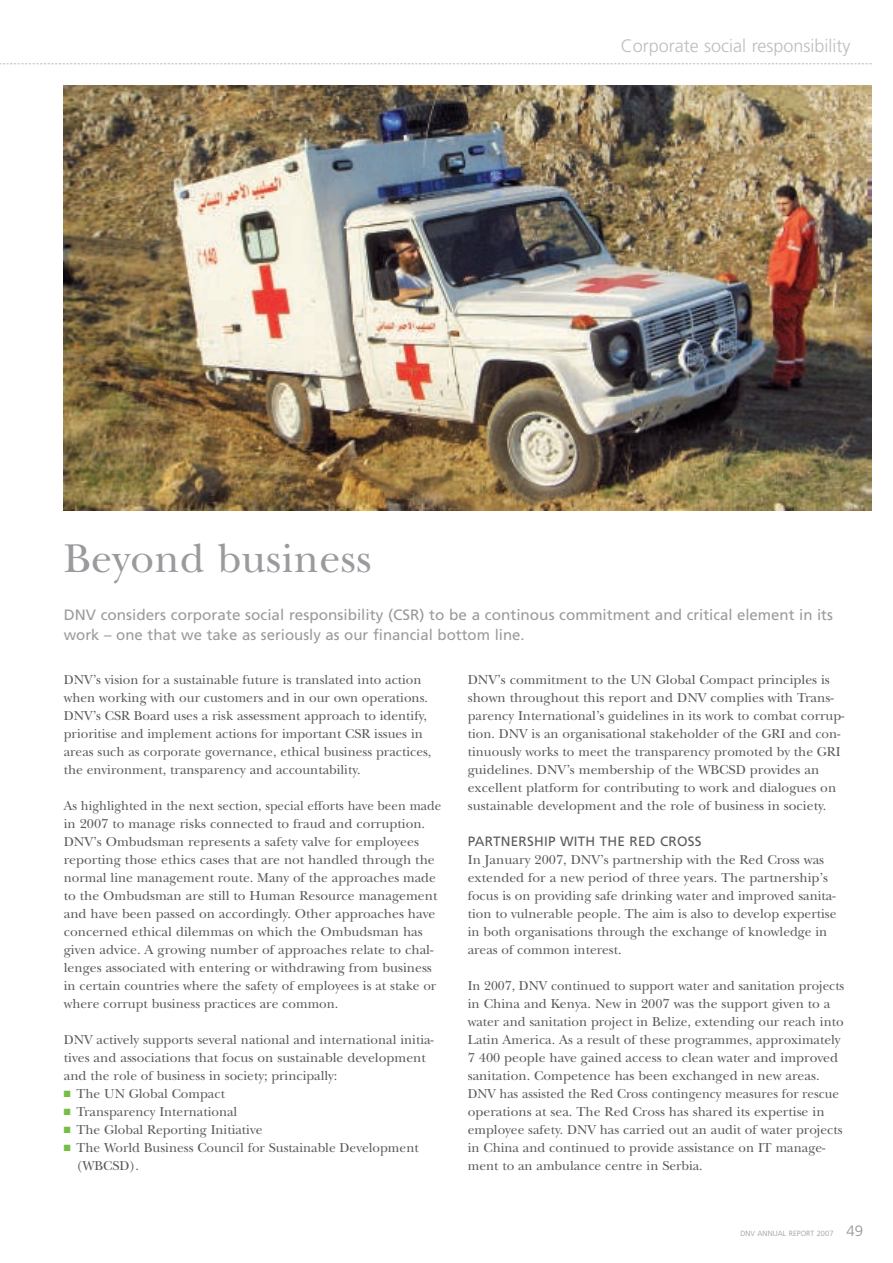
<style>
.page{position:relative;width:893px;height:1263px;background:#fff}
.page>*{position:absolute;margin:0;border:0;box-sizing:border-box;transform-origin:0 0}
.t1{font:42px "New Baskerville";letter-spacing:.01em;color:#999b9e}
.t2{font:300 18px "Frutiger";color:#bcbdc0}
.t3{font:15px/19.5px "Frutiger";color:#999b9e}
.t4{font:13.5px/18px "New Baskerville";color:#5a5a5d}
.t5{font:13.5px "Frutiger";letter-spacing:.015em;color:#5a5a5d}
.t6{font:300 7.5px "Frutiger";letter-spacing:.01em;color:#939598}
.s1{color:#74bf43}
.s2{font-size:15px}
</style>
<div class="page">
<svg style="left:0;top:63px;width:872px;height:1px"></svg>
<img style="left:64px;top:85px;width:808px;height:425px">
<h1 class="t1" style="left:64px;top:541px;width:309px">Beyond business</h1>
<h2 class="t2" style="left:621px;top:38px;width:231px">Corporate social responsibility</h2>
<p class="t3" style="left:64px;top:606px;width:771px">DNV considers corporate social responsibility (CSR) to be a continous commitment and critical element in its work – one that we take as seriously as our financial bottom line.</p>
<p class="t4" style="left:64px;top:672px;width:369px">DNV’s vision for a sustainable future is translated into action when working with our customers and in our own operations.<br>DNV’s CSR Board uses a risk assessment approach to identify, prioritise and implement actions for important CSR issues in areas such as corporate governance, ethical business practices, the environment, transparency and accountability.</p>
<p class="t4" style="left:64px;top:798px;width:379px">As highlighted in the next section, special efforts have been made in 2007 to manage risks connected to fraud and corruption.<br>DNV’s Ombudsman represents a safety valve for employees reporting those ethics cases that are not handled through the normal line management route. Many of the approaches made to the Ombudsman are still to Human Resource management and have been passed on accordingly. Other approaches have concerned ethical dilemmas on which the Ombudsman has given advice. A growing number of approaches relate to chal&shy;lenges associated with entering or withdrawing from business in certain countries where the safety of employees is at stake or where corrupt business practices are common.</p>
<p class="t4" style="left:64px;top:1032px;width:372px">DNV actively supports several national and international initia&shy;tives and associations that focus on sustainable development and the role of business in society; principally:</p>
<p class="t4" style="left:64px;top:1086px;width:163px"><span class="s1">■</span> The UN Global Compact</p>
<p class="t4" style="left:64px;top:1104px;width:175px"><span class="s1">■</span> Transparency International</p>
<p class="t4" style="left:64px;top:1122px;width:200px"><span class="s1">■</span> The Global Reporting Initiative</p>
<p class="t4" style="left:77px;top:1140px;width:344px;text-indent:-13px"><span class="s1">■</span> The World Business Council for Sustainable Development (WBCSD).</p>
<p class="t4" style="left:468px;top:672px;width:378px">DNV’s commitment to the UN Global Compact principles is shown throughout this report and DNV complies with Trans - parency International’s guidelines in its work to combat corrup&shy;tion. DNV is an organisational stakeholder of the GRI and con&shy;tinuously works to meet the transparency promoted by the GRI guidelines. DNV’s membership of the WBCSD provides an excellent platform for contributing to work and dialogues on sustainable development and the role of business in society.</p>
<p class="t5" style="left:468px;top:836px;width:235px">PARTNERSHIP WITH THE RED CROSS</p>
<p class="t4" style="left:468px;top:852px;width:370px">In January 2007, DNV’s partnership with the Red Cross was extended for a new period of three years. The partnership’s focus is on providing safe drinking water and improved sanita&shy;tion to vulnerable people. The aim is also to develop expertise in both organisations through the exchange of knowledge in areas of common interest.</p>
<p class="t4" style="left:468px;top:978px;width:378px">In 2007, DNV continued to support water and sanitation projects in China and Kenya. New in 2007 was the support given to a water and sanitation project in Belize, extending our reach into Latin America. As a result of these programmes, approximately 7 400 people have gained access to clean water and improved sanitation. Competence has been exchanged in new areas.<br>DNV has assisted the Red Cross contingency measures for rescue operations at sea. The Red Cross has shared its expertise in employee safety. DNV has carried out an audit of water projects in China and continued to provide assistance on IT manage&shy;ment to an ambulance centre in Serbia.</p>
<p class="t6" style="left:740px;top:1230px;width:124px">DNV ANNUAL REPORT 2007 <span class="s2">49</span></p>
</div>
